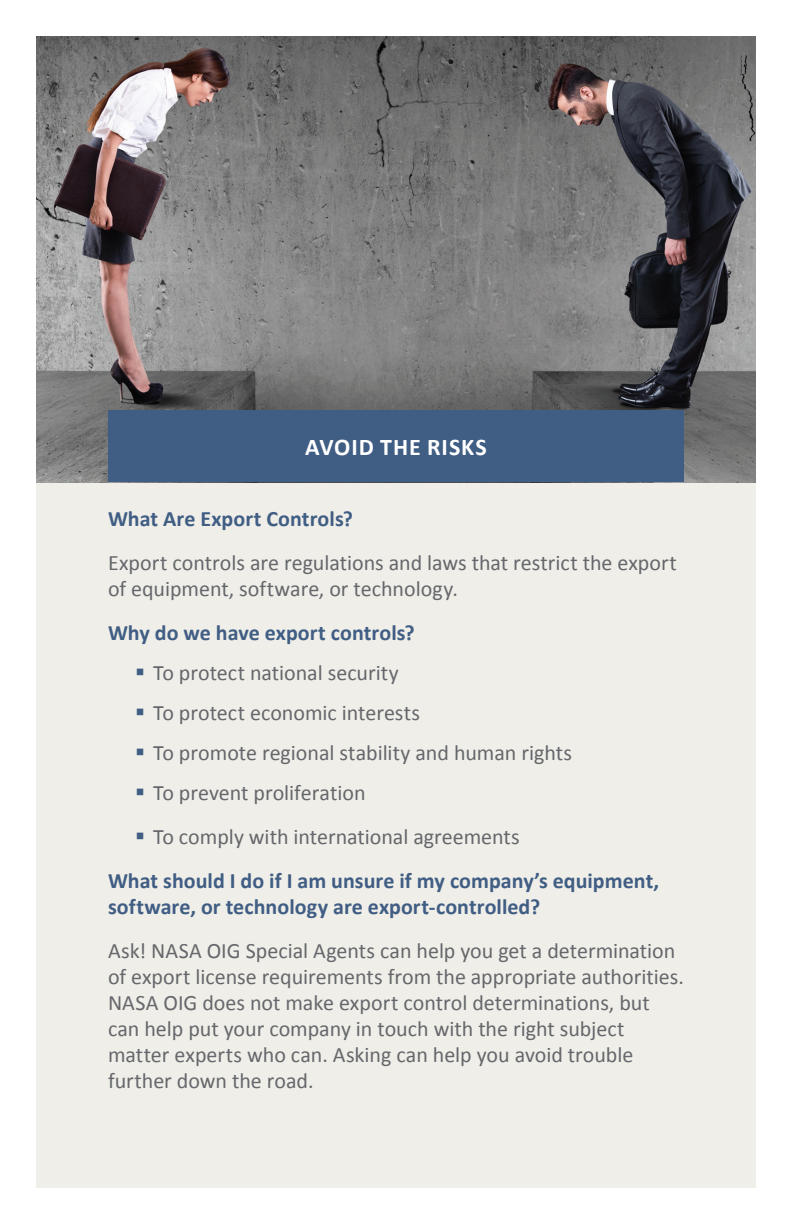
<style>
.page{position:relative;width:792px;height:1224px;background:#fff}
.page>*{position:absolute;margin:0;border:0;box-sizing:border-box;transform-origin:0 0}
.t1{font:700 24px "Calibri";letter-spacing:.04em;color:#fff}
.Body{font:22px/26px "Calibri";color:#66676c}
.H4{font:700 22px/26px "Calibri";letter-spacing:.005em;color:#405d84}
.s1{color:#405d84}
</style>
<div class="page">
<div style="left:36px;top:36px;width:720px;height:1152px;background:#efeee8"></div>
<img style="left:36px;top:36px;width:720px;height:446px">
<div style="left:108px;top:410px;width:576px;height:72px;background:#405d84"></div>
<h2 class="t1" style="left:305px;top:432px;width:183px">AVOID THE RISKS</h2>
<h3 class="H4" style="left:108px;top:506px;width:247px">What Are Export Controls?</h3>
<p class="Body" style="left:108px;top:550px;width:570px">Export controls are regulations and laws that restrict the export of equipment, software, or technology.</p>
<h3 class="H4" style="left:108px;top:620px;width:308px">Why do we have export controls?</h3>
<p class="Body" style="left:135px;top:660px;width:265px"><span class="s1">▪</span> To protect national security</p>
<p class="Body" style="left:135px;top:700px;width:286px"><span class="s1">▪</span> To protect economic interests</p>
<p class="Body" style="left:135px;top:740px;width:439px"><span class="s1">▪</span> To promote regional stability and human rights</p>
<p class="Body" style="left:135px;top:780px;width:232px"><span class="s1">▪</span> To prevent proliferation</p>
<p class="Body" style="left:135px;top:824px;width:386px"><span class="s1">▪</span> To comply with international agreements</p>
<h3 class="H4" style="left:108px;top:868px;width:553px">What should I do if I am unsure if my company’s equipment, software, or technology are export-controlled?</h3>
<p class="Body" style="left:108px;top:938px;width:578px">Ask! NASA OIG Special Agents can help you get a determination of export license requirements from the appropriate authorities.<br>NASA OIG does not make export control determinations, but can help put your company in touch with the right subject matter experts who can. Asking can help you avoid trouble further down the road.</p>
</div>
